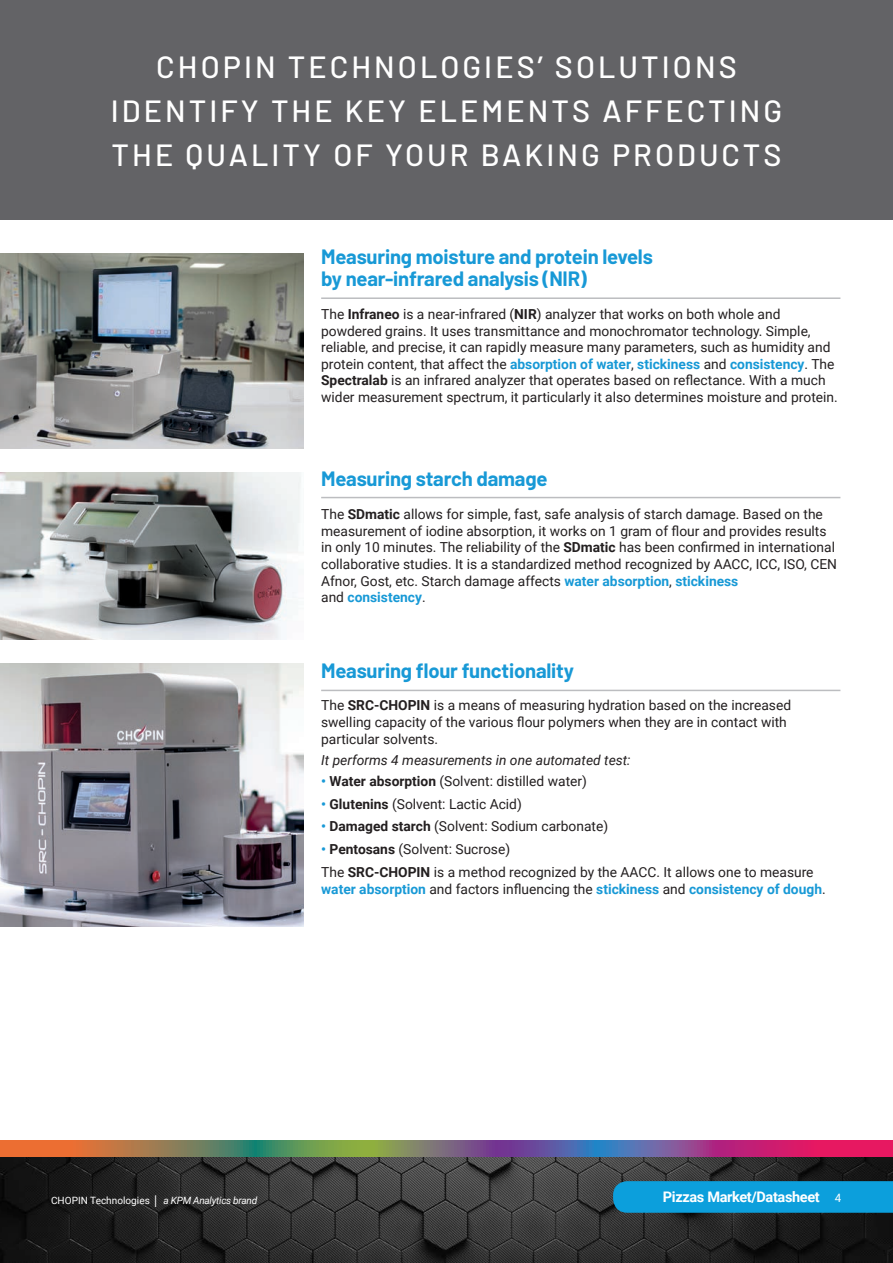
<style>
.page{position:relative;width:893px;height:1263px;background:#fff}
.page>*{position:absolute;margin:0;border:0;box-sizing:border-box;transform-origin:0 0}
.t1{font:500 30.6px "Barlow";letter-spacing:.1em;color:#fff}
.t2{font:700 20.25px "Barlow";letter-spacing:-.01em;color:#1899d6}
.t3{font:700 14.55px "Roboto";letter-spacing:-.025em;color:#fff}
.t4{font:13.8px/16.5px "Roboto";color:#231f20}
.t5{font:italic 13.8px "Roboto";color:#231f20}
.t6{font:11.55px "Roboto";color:#fff}
.t7{font:10.05px "Roboto";color:#fff}
.s1{font-weight:700}
.s2{font-weight:700;color:#1899d6}
.s3{font-size:15.6px}
.s4{font-style:italic}
</style>
<div class="page">
<img style="left:0;top:1156px;width:893px;height:107px">
<svg style="left:0;top:1141px;width:893px;height:15px;background:#93636d"></svg>
<img style="left:0;top:253px;width:303px;height:195px">
<img style="left:0;top:473px;width:301px;height:166px">
<img style="left:0;top:664px;width:304px;height:262px">
<hr style="left:321px;top:690px;width:519px;height:1px;background:#bcbdc0">
<hr style="left:321px;top:497px;width:519px;height:1px;background:#bcbdc0">
<hr style="left:321px;top:297px;width:519px;height:2px;background:#bcbdc0">
<svg style="left:613px;top:1181px;width:280px;height:32px;background:#0c9cd7"></svg>
<div style="left:0;top:0;width:893px;height:219px;background:#636366"></div>
<p class="t1" style="left:156px;top:45px;width:582px">CHOPIN TECHNOLOGIES’ SOLUTIONS</p>
<p class="t1" style="left:111px;top:89px;width:673px">IDENTIFY THE KEY ELEMENTS AFFECTING</p>
<p class="t1" style="left:112px;top:133px;width:671px">THE QUALITY OF YOUR BAKING PRODUCTS</p>
<p class="t2" style="left:321px;top:242px;width:333px">Measuring moisture and protein levels</p>
<p class="t2" style="left:321px;top:264px;width:267px">by near-infrared analysis (NIR)</p>
<p class="t4" style="left:321px;top:305px;width:518px">The <span class="s1">Infraneo</span> is a near-infrared (<span class="s1">NIR</span>) analyzer that works on both whole and powdered grains. It uses transmittance and monochromator technology. Simple, reliable, and precise, it can rapidly measure many parameters, such as humidity and protein content, that affect the <span class="s2">absorption of water</span>, <span class="s2">stickiness</span> and <span class="s2">consistency</span>. The <span class="s1">Spectralab</span> is an infrared analyzer that operates based on reflectance. With a much wider measurement spectrum, it particularly it also determines moisture and protein.</p>
<p class="t2" style="left:321px;top:464px;width:228px">Measuring starch damage</p>
<p class="t4" style="left:321px;top:506px;width:517px">The <span class="s1">SDmatic</span> allows for simple, fast, safe analysis of starch damage. Based on the measurement of iodine absorption, it works on 1 gram of flour and provides results in only 10 minutes. The reliability of the <span class="s1">SDmatic</span> has been confirmed in international collaborative studies. It is a standardized method recognized by AACC, ICC, ISO, CEN Afnor, Gost, etc. Starch damage affects <span class="s2">water absorption</span>, <span class="s2">stickiness<br></span>and <span class="s2">consistency</span>.</p>
<p class="t2" style="left:321px;top:655px;width:254px">Measuring flour functionality</p>
<p class="t4" style="left:321px;top:697px;width:471px">The <span class="s1">SRC-CHOPIN</span> is a means of measuring hydration based on the increased swelling capacity of the various flour polymers when they are in contact with particular solvents.</p>
<p class="t5" style="left:321px;top:750px;width:311px">It performs 4 measurements in one automated test:</p>
<p class="t4" style="left:321px;top:772px;width:267px"><span class="s2">•</span> <span class="s1">Water absorption</span> (Solvent: distilled water)</p>
<p class="t4" style="left:321px;top:795px;width:202px"><span class="s2">•</span> <span class="s1">Glutenins</span> (Solvent: Lactic Acid)</p>
<p class="t4" style="left:321px;top:818px;width:289px"><span class="s2">•</span> <span class="s1">Damaged starch</span> (Solvent: Sodium carbonate)</p>
<p class="t4" style="left:321px;top:840px;width:190px"><span class="s2">•</span> <span class="s1">Pentosans</span> (Solvent: Sucrose)</p>
<p class="t4" style="left:321px;top:864px;width:506px">The <span class="s1">SRC-CHOPIN</span> is a method recognized by the AACC. It allows one to measure <span class="s2">water absorption</span> and factors influencing the <span class="s2">stickiness</span> and <span class="s2">consistency of dough</span>.</p>
<p class="t7" style="left:51px;top:1194px;width:208px">CHOPIN Technologies <span class="s3">l</span> <span class="s4">a KPM Analytics brand</span></p>
<p class="t3" style="left:663px;top:1186px;width:158px">Pizzas Market/Datasheet</p>
<p class="t6" style="left:835px;top:1189px;width:8px">4</p>
</div>
